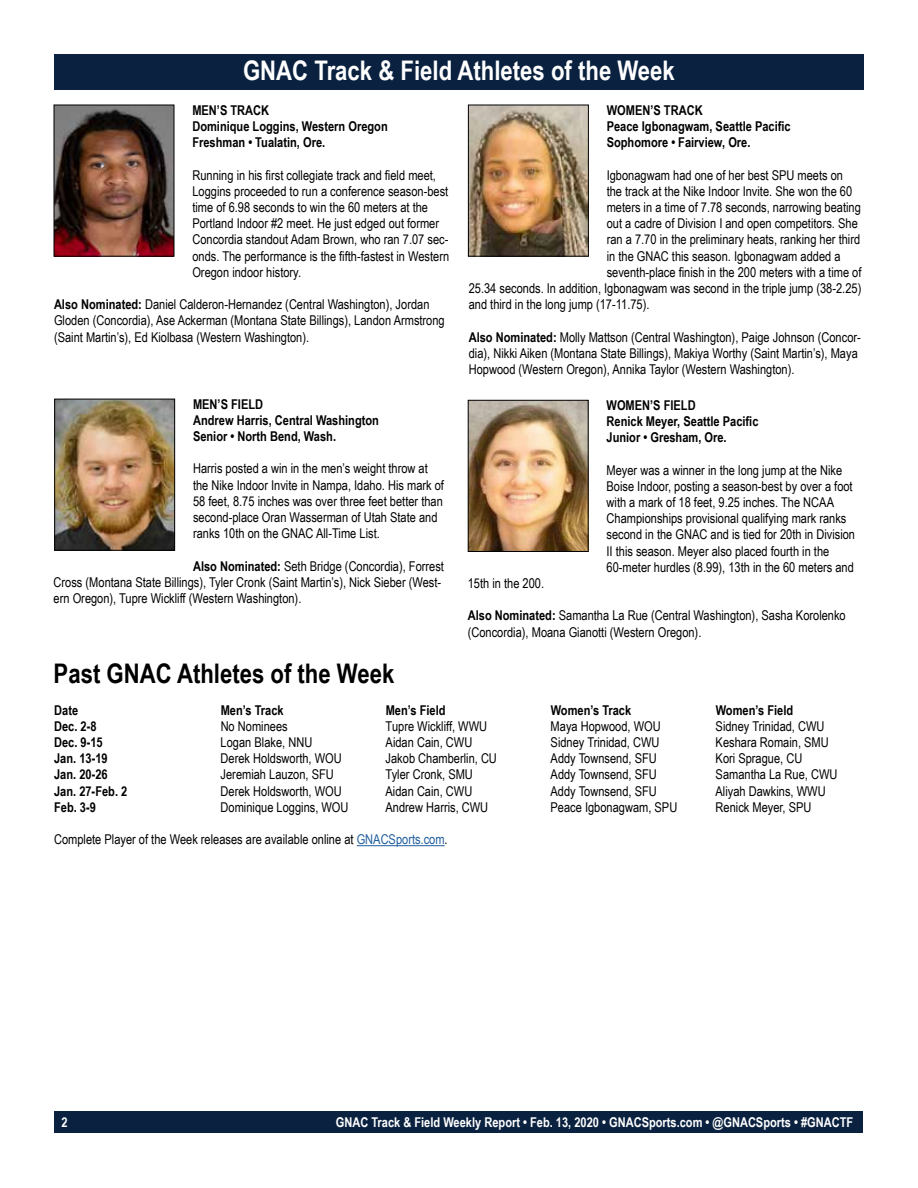
<style>
.page{position:relative;width:918px;height:1188px;background:#fff}
.page>*{position:absolute;margin:0;border:0;box-sizing:border-box;transform-origin:0 0}
.t1{font:700 27px "Arial Narrow";color:#fff}
.t2{font:700 27px "Arial Narrow";color:#000}
.t3{font:13.5px/16.2px "Arial Narrow";color:#000}
.t4{font:700 13.5px/16.2px "Arial Narrow";color:#000}
.t5{font:700 13.5px "Arial Narrow";color:#fff}
.s1{font-weight:700}
.s2{color:#215e9e}
</style>
<div class="page">
<div style="left:55px;top:1111px;width:808px;height:22px;background:#0a2240"></div>
<div style="left:54px;top:54px;width:810px;height:36px;background:#0a2240"></div>
<img style="left:56px;top:107px;width:116px;height:148px">
<div style="left:54px;top:105px;width:120px;height:152px;border:1px solid #000"></div>
<hr style="left:357px;top:845px;width:88px;height:1px;background:#215e9e">
<img style="left:470px;top:107px;width:117px;height:148px">
<div style="left:468px;top:105px;width:121px;height:152px;border:1px solid #000"></div>
<img style="left:470px;top:402px;width:117px;height:148px">
<div style="left:468px;top:400px;width:121px;height:152px;border:1px solid #000"></div>
<img style="left:56px;top:401px;width:117px;height:148px">
<div style="left:54px;top:399px;width:121px;height:152px;border:1px solid #000"></div>
<h1 class="t1" style="left:243px;top:50px;width:433px">GNAC Track &amp; Field Athletes of the Week</h1>
<p class="t4" style="left:192px;top:101px;width:197px">MEN’S TRACK<br>Dominique Loggins, Western Oregon<br>Freshman • Tualatin, Ore.</p>
<p class="t3" style="left:192px;top:166px;width:258px">Running in his first collegiate track and field meet, Loggins proceeded to run a conference season-best time of 6.98 seconds to win the 60 meters at the Portland Indoor #2 meet. He just edged out former Concordia standout Adam Brown, who ran 7.07 sec&shy;onds. The performance is the fifth-fastest in Western Oregon indoor history.</p>
<p class="t3" style="left:54px;top:296px;width:392px"><span class="s1">Also Nominated:</span> Daniel Calderon-Hernandez (Central Washington), Jordan<br>Gloden (Concordia), Ase Ackerman (Montana State Billings), Landon Armstrong (Saint Martin’s), Ed Kiolbasa (Western Washington).</p>
<p class="t4" style="left:193px;top:395px;width:187px">MEN’S FIELD<br>Andrew Harris, Central Washington<br>Senior • North Bend, Wash.</p>
<p class="t3" style="left:193px;top:460px;width:253px">Harris posted a win in the men’s weight throw at the Nike Indoor Invite in Nampa, Idaho. His mark of 58 feet, 8.75 inches was over three feet better than second-place Oran Wasserman of Utah State and ranks 10th on the GNAC All-Time List.</p>
<p class="t3" style="left:54px;top:557px;width:392px;text-indent:139px"><span class="s1">Also Nominated:</span> Seth Bridge (Concordia), Forrest<br>Cross (Montana State Billings), Tyler Cronk (Saint Martin’s), Nick Sieber (West&shy;ern Oregon), Tupre Wickliff (Western Washington).</p>
<p class="t4" style="left:607px;top:101px;width:185px">WOMEN’S TRACK<br>Peace Igbonagwam, Seattle Pacific<br>Sophomore • Fairview, Ore.</p>
<p class="t3" style="left:607px;top:166px;width:238px">Igbonagwam had one of her best SPU meets on</p>
<p class="t3" style="left:607px;top:182px;width:247px">the track at the Nike Indoor Invite. She won the 60</p>
<p class="t3" style="left:607px;top:199px;width:256px">meters in a time of 7.78 seconds, narrowing beating</p>
<p class="t3" style="left:607px;top:215px;width:253px">out a cadre of Division I and open competitors. She</p>
<p class="t3" style="left:607px;top:231px;width:255px">ran a 7.70 in the preliminary heats, ranking her third</p>
<p class="t3" style="left:607px;top:247px;width:235px">in the GNAC this season. Igbonagwam added a</p>
<p class="t3" style="left:607px;top:263px;width:256px">seventh-place finish in the 200 meters with a time of</p>
<p class="t3" style="left:469px;top:280px;width:394px">25.34 seconds. In addition, Igbonagwam was second in the triple jump (38-2.25)</p>
<p class="t3" style="left:469px;top:296px;width:182px">and third in the long jump (17-11.75).</p>
<p class="t3" style="left:469px;top:328px;width:394px"><span class="s1">Also Nominated:</span> Molly Mattson (Central Washington), Paige Johnson (Concor&shy;dia), Nikki Aiken (Montana State Billings), Makiya Worthy (Saint Martin’s), Maya<br>Hopwood (Western Oregon), Annika Taylor (Western Washington).</p>
<p class="t4" style="left:607px;top:396px;width:153px">WOMEN’S FIELD<br>Renick Meyer, Seattle Pacific<br>Junior • Gresham, Ore.</p>
<p class="t3" style="left:607px;top:461px;width:250px">Meyer was a winner in the long jump at the Nike Boise Indoor, posting a season-best by over a foot with a mark of 18 feet, 9.25 inches. The NCAA Championships provisional qualifying mark ranks second in the GNAC and is tied for 20th in Division II this season. Meyer also placed fourth in the 60-meter hurdles (8.99), 13th in the 60 meters and</p>
<p class="t3" style="left:468px;top:575px;width:78px">15th in the 200.</p>
<p class="t3" style="left:468px;top:607px;width:379px"><span class="s1">Also Nominated:</span> Samantha La Rue (Central Washington), Sasha Korolenko (Concordia), Moana Gianotti (Western Oregon).</p>
<h1 class="t2" style="left:54px;top:653px;width:342px">Past GNAC Athletes of the Week</h1>
<p class="t4" style="left:54px;top:701px;width:25px">Date</p>
<p class="t4" style="left:221px;top:701px;width:64px">Men’s Track</p>
<p class="t4" style="left:386px;top:701px;width:61px">Men’s Field</p>
<p class="t4" style="left:551px;top:701px;width:82px">Women’s Track</p>
<p class="t4" style="left:716px;top:701px;width:79px">Women’s Field</p>
<p class="t4" style="left:54px;top:717px;width:44px">Dec. 2-8</p>
<p class="t3" style="left:221px;top:718px;width:69px">No Nominees</p>
<p class="t3" style="left:386px;top:718px;width:103px">Tupre Wickliff, WWU</p>
<p class="t3" style="left:551px;top:718px;width:112px">Maya Hopwood, WOU</p>
<p class="t3" style="left:716px;top:718px;width:110px">Sidney Trinidad, CWU</p>
<p class="t4" style="left:54px;top:734px;width:50px">Dec. 9-15</p>
<p class="t3" style="left:221px;top:734px;width:93px">Logan Blake, NNU</p>
<p class="t3" style="left:386px;top:734px;width:88px">Aidan Cain, CWU</p>
<p class="t3" style="left:551px;top:734px;width:110px">Sidney Trinidad, CWU</p>
<p class="t3" style="left:716px;top:734px;width:115px">Keshara Romain, SMU</p>
<p class="t4" style="left:54px;top:750px;width:55px">Jan. 13-19</p>
<p class="t3" style="left:221px;top:750px;width:123px">Derek Holdsworth, WOU</p>
<p class="t3" style="left:386px;top:750px;width:113px">Jakob Chamberlin, CU</p>
<p class="t3" style="left:551px;top:750px;width:108px">Addy Townsend, SFU</p>
<p class="t3" style="left:716px;top:750px;width:88px">Kori Sprague, CU</p>
<p class="t4" style="left:54px;top:766px;width:55px">Jan. 20-26</p>
<p class="t3" style="left:221px;top:766px;width:115px">Jeremiah Lauzon, SFU</p>
<p class="t3" style="left:386px;top:766px;width:89px">Tyler Cronk, SMU</p>
<p class="t3" style="left:551px;top:766px;width:108px">Addy Townsend, SFU</p>
<p class="t3" style="left:716px;top:766px;width:123px">Samantha La Rue, CWU</p>
<p class="t4" style="left:54px;top:782px;width:75px">Jan. 27-Feb. 2</p>
<p class="t3" style="left:221px;top:782px;width:123px">Derek Holdsworth, WOU</p>
<p class="t3" style="left:386px;top:782px;width:88px">Aidan Cain, CWU</p>
<p class="t3" style="left:551px;top:782px;width:108px">Addy Townsend, SFU</p>
<p class="t3" style="left:716px;top:782px;width:112px">Aliyah Dawkins, WWU</p>
<p class="t4" style="left:54px;top:798px;width:43px">Feb. 3-9</p>
<p class="t3" style="left:221px;top:799px;width:129px">Dominique Loggins, WOU</p>
<p class="t3" style="left:386px;top:799px;width:104px">Andrew Harris, CWU</p>
<p class="t3" style="left:551px;top:799px;width:128px">Peace Igbonagwam, SPU</p>
<p class="t3" style="left:716px;top:799px;width:97px">Renick Meyer, SPU</p>
<p class="t3" style="left:54px;top:831px;width:395px">Complete Player of the Week releases are available online at <span class="s2">GNACSports.com</span>.</p>
<p class="t5" style="left:61px;top:1112px;width:8px">2</p>
<p class="t5" style="left:336px;top:1112px;width:519px">GNAC Track &amp; Field Weekly Report • Feb. 13, 2020 • GNACSports.com • @GNACSports • #GNACTF</p>
</div>
